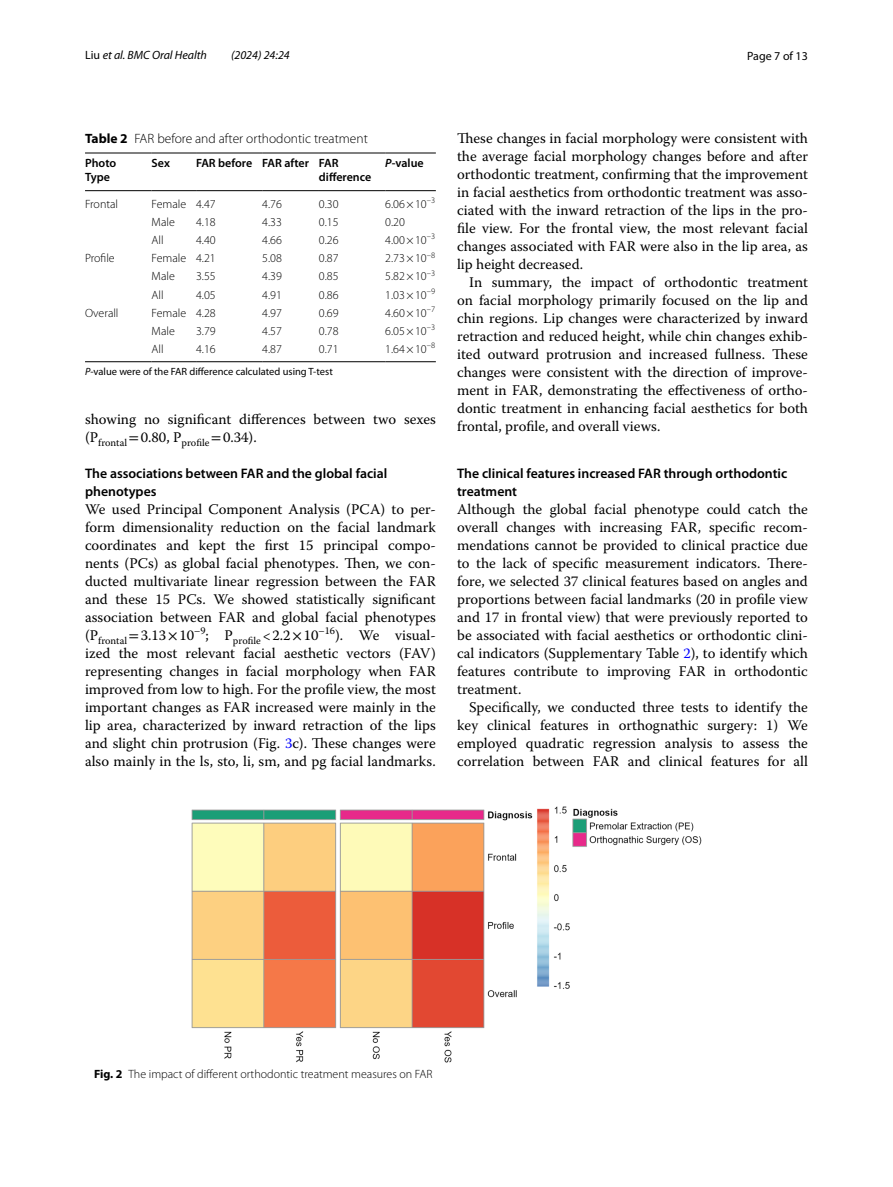
<style>
.page{position:relative;width:893px;height:1187px;background:#fff}
.page>*{position:absolute;margin:0;border:0;box-sizing:border-box;transform-origin:0 0}
.t1{font:14.7px/18px "Warnock Pro";color:#000;text-align:justify}
.t2{font:600 13.8px/18px "Myriad Pro";color:#000}
.t3{font:300 13.5px "Myriad Pro";color:#000}
.t4{font:300 12px "Myriad Pro";color:#000}
.t5{font:600 12px/13.5px "Myriad Pro";color:#000}
.t6{font:italic 12px "Myriad Pro";color:#000}
.t7{font:12px "Myriad Pro";color:#000}
.t8{font:10.5px "Myriad Pro";color:#000}
.s1{font-style:normal}
.s2{font-weight:700}
.s3{font-style:italic}
.s4{font-family:"STIX"}
.s5{color:#00f}
</style>
<div class="page">
<hr style="left:85px;top:153px;width:67px;height:1px;background:#000">
<hr style="left:85px;top:190px;width:67px;height:1px;background:#000">
<hr style="left:152px;top:153px;width:44px;height:1px;background:#000">
<hr style="left:152px;top:190px;width:44px;height:1px;background:#000">
<hr style="left:196px;top:153px;width:66px;height:1px;background:#000">
<hr style="left:196px;top:190px;width:66px;height:1px;background:#000">
<hr style="left:262px;top:153px;width:57px;height:1px;background:#000">
<hr style="left:262px;top:190px;width:57px;height:1px;background:#000">
<hr style="left:319px;top:153px;width:66px;height:1px;background:#000">
<hr style="left:319px;top:190px;width:66px;height:1px;background:#000">
<hr style="left:385px;top:153px;width:51px;height:1px;background:#000">
<hr style="left:385px;top:190px;width:51px;height:1px;background:#000">
<hr style="left:85px;top:361px;width:67px;height:1px;background:#000">
<hr style="left:152px;top:361px;width:44px;height:1px;background:#000">
<hr style="left:196px;top:361px;width:66px;height:1px;background:#000">
<hr style="left:262px;top:361px;width:57px;height:1px;background:#000">
<hr style="left:319px;top:361px;width:66px;height:1px;background:#000">
<hr style="left:385px;top:361px;width:51px;height:1px;background:#000">
<img style="left:191px;top:806px;width:511px;height:256px">
<p class="t6" style="left:85px;top:48px;width:124px"><span class="s1">Liu</span> et al. BMC Oral Health</p>
<p class="t6" style="left:231px;top:48px;width:60px">(2024) 24:24</p>
<p class="t7" style="left:747px;top:48px;width:62px">Page 7 of 13</p>
<p class="t3" style="left:85px;top:131px;width:284px"><span class="s2">Table 2</span> FAR before and after orthodontic treatment</p>
<p class="t5" style="left:85px;top:156px;width:33px">Photo<br>Type</p>
<p class="t5" style="left:152px;top:156px;width:20px">Sex</p>
<p class="t5" style="left:319px;top:156px;width:54px;text-indent:-123px">FAR before FAR after FAR difference</p>
<p class="t5" style="left:385px;top:156px;width:40px"><span class="s3">P</span>-value</p>
<p class="t4" style="left:85px;top:197px;width:35px">Frontal</p>
<p class="t4" style="left:152px;top:197px;width:66px">Female 4.47</p>
<p class="t4" style="left:262px;top:197px;width:21px">4.76</p>
<p class="t4" style="left:319px;top:197px;width:21px">0.30</p>
<p class="t4" style="left:385px;top:197px;width:51px">6.06× -10<sup>–3</sup></p>
<p class="t4" style="left:152px;top:215px;width:25px">Male</p>
<p class="t4" style="left:196px;top:215px;width:21px">4.18</p>
<p class="t4" style="left:262px;top:215px;width:21px">4.33</p>
<p class="t4" style="left:319px;top:215px;width:21px">0.15</p>
<p class="t4" style="left:385px;top:215px;width:21px">0.20</p>
<p class="t4" style="left:152px;top:233px;width:14px">All</p>
<p class="t4" style="left:196px;top:233px;width:21px">4.40</p>
<p class="t4" style="left:262px;top:233px;width:21px">4.66</p>
<p class="t4" style="left:319px;top:233px;width:21px">0.26</p>
<p class="t4" style="left:385px;top:233px;width:51px">4.00× -10<sup>–3</sup></p>
<p class="t4" style="left:85px;top:252px;width:31px">Profile</p>
<p class="t4" style="left:152px;top:252px;width:66px">Female 4.21</p>
<p class="t4" style="left:262px;top:252px;width:21px">5.08</p>
<p class="t4" style="left:319px;top:252px;width:21px">0.87</p>
<p class="t4" style="left:385px;top:252px;width:51px">2.73× -10<sup>–8</sup></p>
<p class="t4" style="left:152px;top:270px;width:25px">Male</p>
<p class="t4" style="left:196px;top:270px;width:21px">3.55</p>
<p class="t4" style="left:262px;top:270px;width:21px">4.39</p>
<p class="t4" style="left:319px;top:270px;width:21px">0.85</p>
<p class="t4" style="left:385px;top:270px;width:51px">5.82× -10<sup>–3</sup></p>
<p class="t4" style="left:152px;top:288px;width:14px">All</p>
<p class="t4" style="left:196px;top:288px;width:21px">4.05</p>
<p class="t4" style="left:262px;top:288px;width:21px">4.91</p>
<p class="t4" style="left:319px;top:288px;width:21px">0.86</p>
<p class="t4" style="left:385px;top:288px;width:51px">1.03× -10<sup>–9</sup></p>
<p class="t4" style="left:85px;top:306px;width:35px">Overall</p>
<p class="t4" style="left:152px;top:306px;width:66px">Female 4.28</p>
<p class="t4" style="left:262px;top:306px;width:21px">4.97</p>
<p class="t4" style="left:319px;top:306px;width:21px">0.69</p>
<p class="t4" style="left:385px;top:306px;width:51px">4.60× -10<sup>–7</sup></p>
<p class="t4" style="left:152px;top:324px;width:25px">Male</p>
<p class="t4" style="left:196px;top:324px;width:21px">3.79</p>
<p class="t4" style="left:262px;top:324px;width:21px">4.57</p>
<p class="t4" style="left:319px;top:324px;width:21px">0.78</p>
<p class="t4" style="left:385px;top:324px;width:51px">6.05× -10<sup>–3</sup></p>
<p class="t4" style="left:152px;top:342px;width:14px">All</p>
<p class="t4" style="left:196px;top:342px;width:21px">4.16</p>
<p class="t4" style="left:262px;top:342px;width:21px">4.87</p>
<p class="t4" style="left:319px;top:342px;width:21px">0.71</p>
<p class="t4" style="left:385px;top:342px;width:51px">1.64× -10<sup>–8</sup></p>
<p class="t8" style="left:85px;top:365px;width:249px"><span class="s3">P</span>-value were of the FAR difference calculated using T-test</p>
<p class="t1" style="left:85px;top:410px;width:352px">showing no significant differences between two sexes (P<sub>frontal</sub> <span class="s4">=</span>0.80, P<sub>profile</sub> <span class="s4">=</span>0.34).</p>
<p class="t2" style="left:85px;top:464px;width:304px">The associations between FAR and the global facial phenotypes</p>
<p class="t1" style="left:85px;top:500px;width:352px">We used Principal Component Analysis (PCA) to per&shy;form dimensionality reduction on the facial landmark coordinates and kept the first 15 principal compo&shy;nents (PCs) as global facial phenotypes. Then, we con&shy;ducted multivariate linear regression between the FAR and these 15 PCs. We showed statistically significant association between FAR and global facial phenotypes (P<sub>frontal</sub> <span class="s4">=</span>3.13<span class="s4">×</span> -10<sup>–9</sup>; P<sub>profile</sub> &lt;2.2<span class="s4">×</span> -10<sup>–16</sup>). We visual&shy;ized the most relevant facial aesthetic vectors (FAV) representing changes in facial morphology when FAR improved from low to high. For the profile view, the most important changes as FAR increased were mainly in the lip area, characterized by inward retraction of the lips and slight chin protrusion (Fig. <span class="s5">3</span>c). These changes were also mainly in the ls, sto, li, sm, and pg facial landmarks.</p>
<p class="t1" style="left:457px;top:128px;width:352px">These changes in facial morphology were consistent with the average facial morphology changes before and after orthodontic treatment, confirming that the improvement in facial aesthetics from orthodontic treatment was asso&shy;ciated with the inward retraction of the lips in the pro&shy;file view. For the frontal view, the most relevant facial changes associated with FAR were also in the lip area, as lip height decreased.</p>
<p class="t1" style="left:457px;top:272px;width:352px;text-indent:12px">In summary, the impact of orthodontic treatment on facial morphology primarily focused on the lip and chin regions. Lip changes were characterized by inward retraction and reduced height, while chin changes exhib&shy;ited outward protrusion and increased fullness. These changes were consistent with the direction of improve&shy;ment in FAR, demonstrating the effectiveness of ortho&shy;dontic treatment in enhancing facial aesthetics for both frontal, profile, and overall views.</p>
<p class="t2" style="left:457px;top:464px;width:332px">The clinical features increased FAR through orthodontic treatment</p>
<p class="t1" style="left:457px;top:500px;width:352px">Although the global facial phenotype could catch the overall changes with increasing FAR, specific recom&shy;mendations cannot be provided to clinical practice due to the lack of specific measurement indicators. There&shy;fore, we selected 37 clinical features based on angles and proportions between facial landmarks (20 in profile view and 17 in frontal view) that were previously reported to be associated with facial aesthetics or orthodontic clini&shy;cal indicators (Supplementary Table <span class="s5">2</span>), to identify which features contribute to improving FAR in orthodontic treatment.</p>
<p class="t1" style="left:457px;top:698px;width:352px;text-indent:12px">Specifically, we conducted three tests to identify the key clinical features in orthognathic surgery: 1) We employed quadratic regression analysis to assess the correlation between FAR and clinical features for all</p>
<p class="t4" style="left:94px;top:1066px;width:340px"><span class="s2">Fig. 2</span> The impact of different orthodontic treatment measures on FAR</p>
</div>
